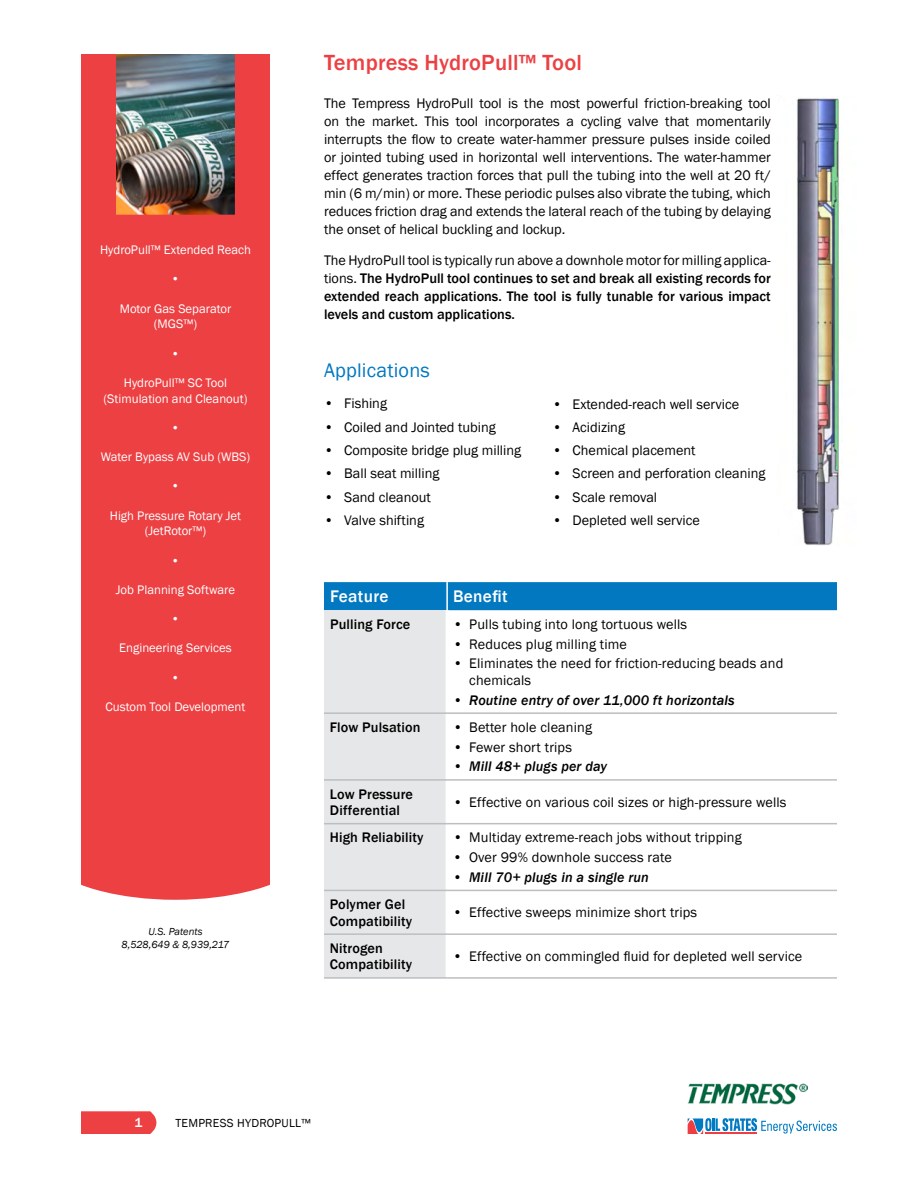
<style>
.page{position:relative;width:918px;height:1188px;background:#fff}
.page>*{position:absolute;margin:0;border:0;box-sizing:border-box;transform-origin:0 0}
.t1{font:500 22.5px "Franklin Gothic";letter-spacing:.01em;color:#ec4043}
.t2{font:20.25px "Franklin Gothic";letter-spacing:.01em;color:#0278c1}
.t3{font:500 17.25px "Franklin Gothic";letter-spacing:.02em;color:#fff}
.t4{font:14.25px/18px "Franklin Gothic";letter-spacing:.01em;color:#000;text-align:justify}
.t5{font:500 14.25px/18px "Franklin Gothic";letter-spacing:.01em;color:#000}
.t6{font:italic 500 14.25px "Franklin Gothic";letter-spacing:.01em;color:#000}
.t7{font:500 13.5px "Franklin Gothic";color:#fff}
.t8{font:12.75px/15.8px "Franklin Gothic";color:#fff;text-align:center}
.t9{font:12px "Franklin Gothic";letter-spacing:.02em;color:#000}
.t10{font:italic 10.5px/12.6px "Franklin Gothic";color:#000;text-align:center}
.s1{font-weight:400}
.s2{font-weight:400;font-style:normal}
</style>
<div class="page">
<div style="left:81px;top:54px;width:189px;height:846px;background:#ec4043"></div>
<div style="left:81px;top:1111px;width:75px;height:23px;background:#ec4043"></div>
<img style="left:687px;top:1083px;width:120px;height:22px">
<svg style="left:688px;top:1118px;width:149px;height:16px"></svg>
<div style="left:324px;top:582px;width:513px;height:28px;background:#0278c1"></div>
<div style="left:324px;top:610px;width:122px;height:367px;background:#e6e7e8"></div>
<hr style="left:446px;top:582px;width:2px;height:28px;background:#fff">
<hr style="left:324px;top:712px;width:123px;height:2px;background:#bcbec0">
<hr style="left:447px;top:712px;width:390px;height:2px;background:#bcbec0">
<hr style="left:324px;top:779px;width:123px;height:2px;background:#bcbec0">
<hr style="left:447px;top:779px;width:390px;height:2px;background:#bcbec0">
<hr style="left:324px;top:823px;width:123px;height:1px;background:#bcbec0">
<hr style="left:447px;top:823px;width:390px;height:1px;background:#bcbec0">
<hr style="left:324px;top:890px;width:123px;height:1px;background:#bcbec0">
<hr style="left:447px;top:890px;width:390px;height:1px;background:#bcbec0">
<hr style="left:324px;top:933px;width:123px;height:2px;background:#bcbec0">
<hr style="left:447px;top:933px;width:390px;height:2px;background:#bcbec0">
<hr style="left:324px;top:977px;width:123px;height:2px;background:#bcbec0">
<hr style="left:447px;top:977px;width:390px;height:2px;background:#bcbec0">
<img style="left:116px;top:54px;width:119px;height:161px">
<img style="left:796px;top:98px;width:44px;height:447px">
<p class="t8" style="left:100px;top:242px;width:152px">HydroPull™ Extended Reach</p>
<p class="t8" style="left:171px;top:271px;width:10px">•</p>
<p class="t8" style="left:120px;top:301px;width:113px">Motor Gas Separator (MGS™)</p>
<p class="t8" style="left:171px;top:346px;width:10px">•</p>
<p class="t8" style="left:104px;top:375px;width:145px">HydroPull™ SC Tool (Stimulation and Cleanout)</p>
<p class="t8" style="left:171px;top:420px;width:10px">•</p>
<p class="t8" style="left:101px;top:449px;width:151px">Water Bypass AV Sub (WBS)</p>
<p class="t8" style="left:171px;top:478px;width:10px">•</p>
<p class="t8" style="left:110px;top:508px;width:133px">High Pressure Rotary Jet (JetRotor™)</p>
<p class="t8" style="left:171px;top:553px;width:10px">•</p>
<p class="t8" style="left:116px;top:582px;width:121px">Job Planning Software</p>
<p class="t8" style="left:171px;top:611px;width:10px">•</p>
<p class="t8" style="left:119px;top:640px;width:114px">Engineering Services</p>
<p class="t8" style="left:171px;top:670px;width:10px">•</p>
<p class="t8" style="left:106px;top:699px;width:141px">Custom Tool Development</p>
<p class="t10" style="left:122px;top:925px;width:109px">U.S. Patents<br>8,528,649 &amp; 8,939,217</p>
<h1 class="t1" style="left:324px;top:48px;width:260px">Tempress HydroPull™ Tool</h1>
<p class="t4" style="left:324px;top:95px;width:448px">The Tempress HydroPull tool is the most powerful friction-breaking tool on the market. This tool incorporates a cycling valve that momentarily interrupts the flow to create water-hammer pressure pulses inside coiled or jointed tubing used in horizontal well interventions. The water-hammer effect generates traction forces that pull the tubing into the well at 20 ft/ min (6 m/min) or more. These periodic pulses also vibrate the tubing, which reduces friction drag and extends the lateral reach of the tubing by delaying the onset of helical buckling and lockup.</p>
<p class="t5" style="left:324px;top:252px;width:448px;text-align:justify"><span class="s1">The HydroPull tool is typically run above a downhole motor for milling applica&shy;tions.</span> The HydroPull tool continues to set and break all existing records for extended reach applications. The tool is fully tunable for various impact levels and custom applications.</p>
<h2 class="t2" style="left:324px;top:358px;width:107px">Applications</h2>
<p class="t4" style="left:324px;top:395px;width:65px">• Fishing</p>
<p class="t4" style="left:324px;top:418px;width:173px">• Coiled and Jointed tubing</p>
<p class="t4" style="left:324px;top:442px;width:199px">• Composite bridge plug milling</p>
<p class="t4" style="left:324px;top:465px;width:117px">• Ball seat milling</p>
<p class="t4" style="left:324px;top:488px;width:108px">• Sand cleanout</p>
<p class="t4" style="left:324px;top:511px;width:102px">• Valve shifting</p>
<p class="t4" style="left:552px;top:395px;width:188px">• Extended-reach well service</p>
<p class="t4" style="left:552px;top:418px;width:74px">• Acidizing</p>
<p class="t4" style="left:552px;top:442px;width:145px">• Chemical placement</p>
<p class="t4" style="left:552px;top:465px;width:215px">• Screen and perforation cleaning</p>
<p class="t4" style="left:552px;top:488px;width:106px">• Scale removal</p>
<p class="t4" style="left:552px;top:511px;width:149px">• Depleted well service</p>
<p class="t3" style="left:330px;top:586px;width:60px">Feature</p>
<p class="t3" style="left:453px;top:586px;width:56px">Benefit</p>
<p class="t5" style="left:330px;top:615px;width:82px">Pulling Force</p>
<p class="t4" style="left:453px;top:615px;width:236px">• Pulls tubing into long tortuous wells</p>
<p class="t4" style="left:453px;top:635px;width:175px">• Reduces plug milling time</p>
<p class="t4" style="left:469px;top:656px;width:316px;line-height:16.5px;text-indent:-16px">• Eliminates the need for friction-reducing beads and chemicals</p>
<p class="t6" style="left:453px;top:691px;width:283px"><span class="s2">•</span> Routine entry of over 11,000 ft horizontals</p>
<p class="t5" style="left:330px;top:718px;width:92px">Flow Pulsation</p>
<p class="t4" style="left:453px;top:718px;width:141px">• Better hole cleaning</p>
<p class="t4" style="left:453px;top:738px;width:120px">• Fewer short trips</p>
<p class="t6" style="left:453px;top:758px;width:156px"><span class="s2">•</span> Mill 48+ plugs per day</p>
<p class="t5" style="left:330px;top:786px;width:85px;line-height:16.5px">Low Pressure<br>Differential</p>
<p class="t4" style="left:453px;top:793px;width:335px">• Effective on various coil sizes or high-pressure wells</p>
<p class="t5" style="left:330px;top:829px;width:95px">High Reliability</p>
<p class="t4" style="left:453px;top:829px;width:290px">• Multiday extreme-reach jobs without tripping</p>
<p class="t4" style="left:453px;top:849px;width:220px">• Over 99% downhole success rate</p>
<p class="t6" style="left:453px;top:868px;width:197px"><span class="s2">•</span> Mill 70+ plugs in a single run</p>
<p class="t5" style="left:330px;top:896px;width:84px;line-height:16.5px">Polymer Gel<br>Compatibility</p>
<p class="t4" style="left:453px;top:904px;width:246px">• Effective sweeps minimize short trips</p>
<p class="t5" style="left:330px;top:940px;width:84px;line-height:16.5px">Nitrogen<br>Compatibility</p>
<p class="t4" style="left:453px;top:948px;width:351px">• Effective on commingled fluid for depleted well service</p>
<p class="t7" style="left:135px;top:1115px;width:9px">1</p>
<p class="t9" style="left:176px;top:1115px;width:137px">TEMPRESS HYDROPULL™</p>
</div>
